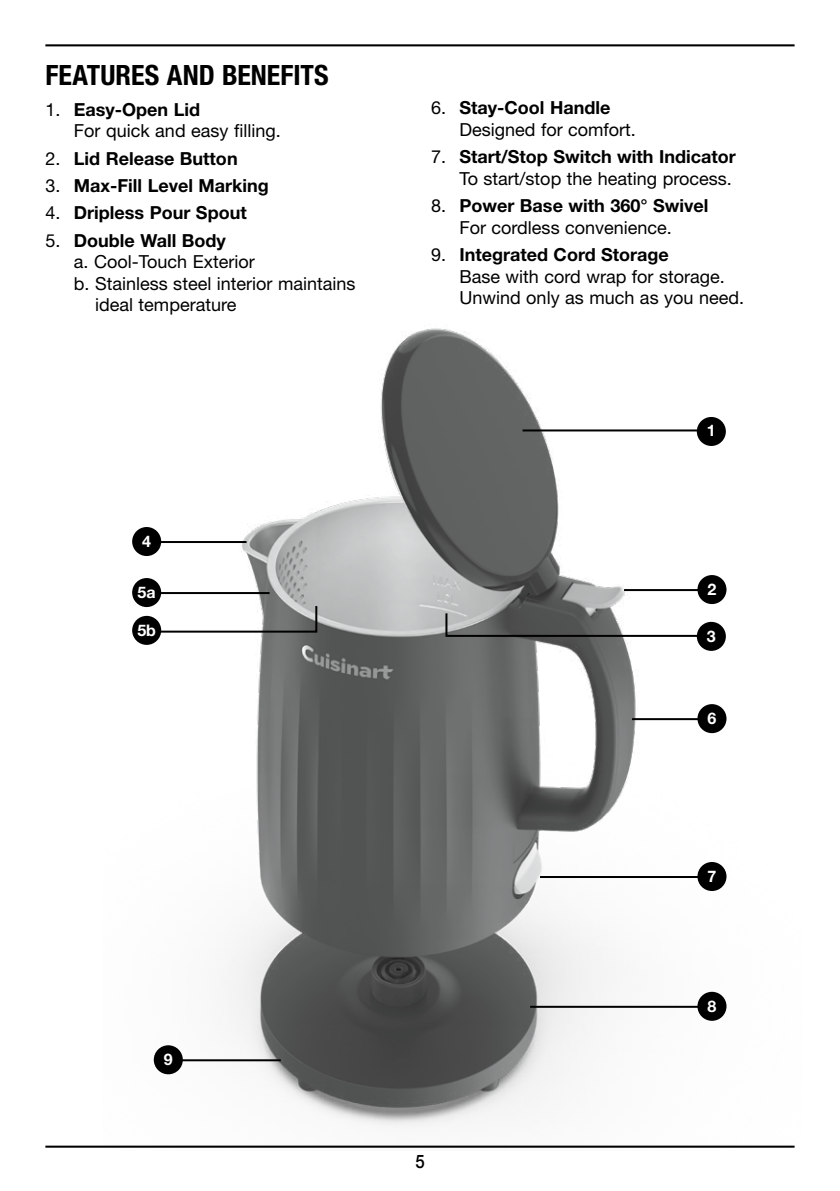
<style>
.page{position:relative;width:840px;height:1191px;background:#fff}
.page>*{position:absolute;margin:0;border:0;box-sizing:border-box;transform-origin:0 0}
.t1{font:700 condensed 28px "Helvetica Neue LT Std";color:#000}
.t2{font:500 18.6px "Helvetica Neue LT Std";color:#000;scale:.9 1}
.t3{font:18px/21.6px "Helvetica Neue LT Std";color:#000}
.t4{font:700 18px "Helvetica Neue LT Std";color:#000}
.t5{font:700 16px "Helvetica Neue LT Std";color:#fff}
.s1{font-weight:700}
.s2{font-weight:400}
</style>
<div class="page">
<img style="left:104px;top:328px;width:691px;height:820px">
<hr style="left:45px;top:44px;width:749px;height:2px;background:#000">
<hr style="left:45px;top:1145px;width:749px;height:2px;background:#000">
<hr style="left:159px;top:541px;width:87px;height:2px;background:#000">
<hr style="left:159px;top:1059px;width:121px;height:2px;background:#000">
<hr style="left:159px;top:592px;width:110px;height:2px;background:#000">
<hr style="left:623px;top:589px;width:76px;height:2px;background:#000">
<hr style="left:522px;top:429px;width:174px;height:2px;background:#000">
<hr style="left:631px;top:718px;width:68px;height:2px;background:#000">
<hr style="left:539px;top:876px;width:160px;height:2px;background:#000">
<hr style="left:530px;top:1005px;width:169px;height:2px;background:#000">
<div style="left:132px;top:527px;width:29px;height:29px;background:#000;border-radius:50%"></div>
<div style="left:154px;top:1045px;width:29px;height:29px;background:#000;border-radius:50%"></div>
<div style="left:696px;top:622px;width:29px;height:29px;background:#000;border-radius:50%"></div>
<div style="left:132px;top:578px;width:29px;height:29px;background:#000;border-radius:50%"></div>
<div style="left:132px;top:616px;width:29px;height:29px;background:#000;border-radius:50%"></div>
<div style="left:697px;top:575px;width:29px;height:29px;background:#000;border-radius:50%"></div>
<div style="left:697px;top:704px;width:29px;height:29px;background:#000;border-radius:50%"></div>
<div style="left:697px;top:862px;width:29px;height:29px;background:#000;border-radius:50%"></div>
<div style="left:697px;top:991px;width:29px;height:29px;background:#000;border-radius:50%"></div>
<div style="left:696px;top:417px;width:29px;height:29px;background:#000;border-radius:50%"></div>
<svg style="left:444px;top:611px;width:254px;height:27px"></svg>
<svg style="left:155px;top:604px;width:163px;height:29px"></svg>
<h1 class="t1" style="left:45px;top:58px;width:284px">FEATURES AND BENEFITS</h1>
<p class="t3" style="left:74px;top:98px;width:208px;text-indent:-28px">1. <span class="s1">Easy-Open Lid<br></span>For quick and easy filling.</p>
<p class="t4" style="left:45px;top:147px;width:194px"><span class="s2">2.</span> Lid Release Button</p>
<p class="t4" style="left:45px;top:174px;width:225px"><span class="s2">3.</span> Max-Fill Level Marking</p>
<p class="t4" style="left:45px;top:202px;width:203px"><span class="s2">4.</span> Dripless Pour Spout</p>
<p class="t4" style="left:45px;top:229px;width:182px"><span class="s2">5.</span> Double Wall Body</p>
<p class="t3" style="left:74px;top:251px;width:182px">a. Cool-Touch Exterior</p>
<p class="t3" style="left:74px;top:272px;width:283px">b. Stainless steel interior maintains</p>
<p class="t3" style="left:95px;top:294px;width:143px">ideal temperature</p>
<p class="t5" style="left:142px;top:531px;width:10px">4</p>
<p class="t5" style="left:137px;top:582px;width:20px">5a</p>
<p class="t5" style="left:137px;top:620px;width:20px">5b</p>
<p class="t5" style="left:164px;top:1049px;width:10px">9</p>
<p class="t3" style="left:459px;top:97px;width:178px;text-indent:-28px">6. <span class="s1">Stay-Cool Handle<br></span>Designed for comfort.</p>
<p class="t3" style="left:431px;top:146px;width:306px;text-align:right">7. <span class="s1">Start/Stop Switch with Indicator<br></span>To start/stop the heating process.</p>
<p class="t3" style="left:431px;top:195px;width:279px;text-align:center">8. <span class="s1">Power Base with 360° Swivel<br></span>For cordless convenience.</p>
<p class="t3" style="left:459px;top:243px;width:286px;text-indent:-28px">9. <span class="s1">Integrated Cord Storage<br></span>Base with cord wrap for storage.<br>Unwind only as much as you need.</p>
<p class="t5" style="left:706px;top:421px;width:10px">1</p>
<p class="t5" style="left:707px;top:579px;width:10px">2</p>
<p class="t5" style="left:706px;top:626px;width:10px">3</p>
<p class="t5" style="left:707px;top:708px;width:10px">6</p>
<p class="t5" style="left:707px;top:866px;width:10px">7</p>
<p class="t2" style="left:415px;top:1149px;width:12px">5</p>
<p class="t5" style="left:707px;top:996px;width:10px">8</p>
</div>
